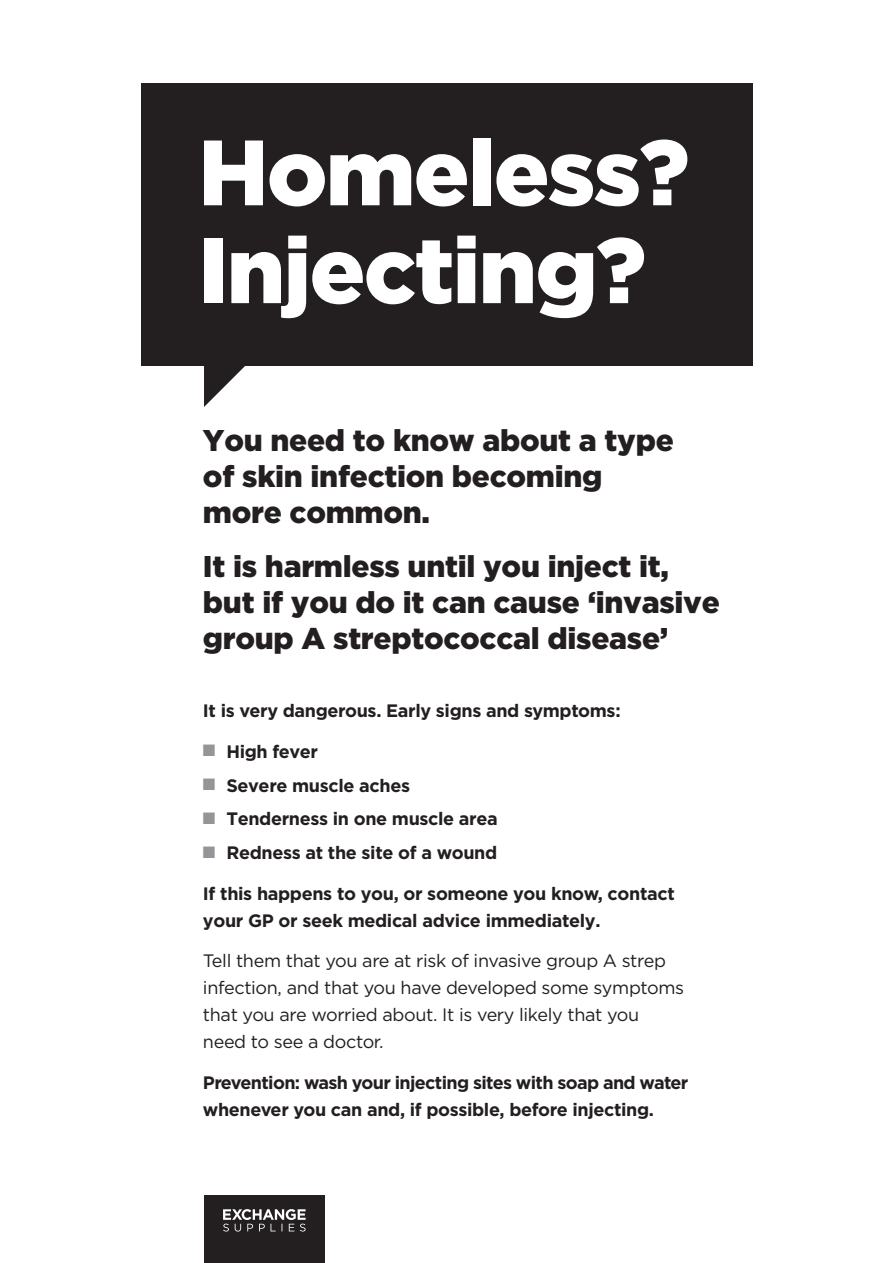
<style>
.page{position:relative;width:893px;height:1263px;background:#fff}
.page>*{position:absolute;margin:0;border:0;box-sizing:border-box;transform-origin:0 0}
.t1{font:900 92.55px/97.8px "Gotham";letter-spacing:-.02em;color:#fff}
.t2{font:900 30px/36px "Gotham";letter-spacing:-.01em;color:#231f20}
.t3{font:700 18px/27px "Gotham";letter-spacing:-.02em;color:#231f20}
.t4{font:18px/27px "Gotham";letter-spacing:-.02em;color:#231f20}
.s1{color:#939598}
</style>
<div class="page">
<div style="left:141px;top:83px;width:611px;height:283px;background:#231f20"></div>
<svg style="left:204px;top:366px;width:41px;height:41px"></svg>
<div style="left:204px;top:1195px;width:121px;height:68px;background:#231f20"></div>
<svg style="left:223px;top:1209px;width:82px;height:23px"></svg>
<h1 class="t1" style="left:198px;top:130px;width:492px">Homeless?<br>Injecting?</h1>
<h2 class="t2" style="left:203px;top:425px;width:472px">You need to know about a type of skin infection becoming more common.</h2>
<h2 class="t2" style="left:203px;top:551px;width:518px">It is harmless until you inject it, but if you do it can cause ‘invasive group A streptococcal disease’</h2>
<p class="t3" style="left:203px;top:699px;width:419px">It is very dangerous. Early signs and symptoms:</p>
<p class="t3" style="left:203px;top:739px;width:117px"><span class="s1">■</span> High fever</p>
<p class="t3" style="left:203px;top:773px;width:208px"><span class="s1">■</span> Severe muscle aches</p>
<p class="t3" style="left:203px;top:807px;width:296px"><span class="s1">■</span> Tenderness in one muscle area</p>
<p class="t3" style="left:203px;top:841px;width:296px"><span class="s1">■</span> Redness at the site of a wound</p>
<p class="t3" style="left:203px;top:881px;width:473px">If this happens to you, or someone you know, contact your GP or seek medical advice immediately.</p>
<p class="t4" style="left:203px;top:949px;width:483px">Tell them that you are at risk of invasive group A strep infection, and that you have developed some symptoms that you are worried about. It is very likely that you need to see a doctor.</p>
<p class="t3" style="left:203px;top:1070px;width:487px">Prevention: wash your injecting sites with soap and water whenever you can and, if possible, before injecting.</p>
</div>
